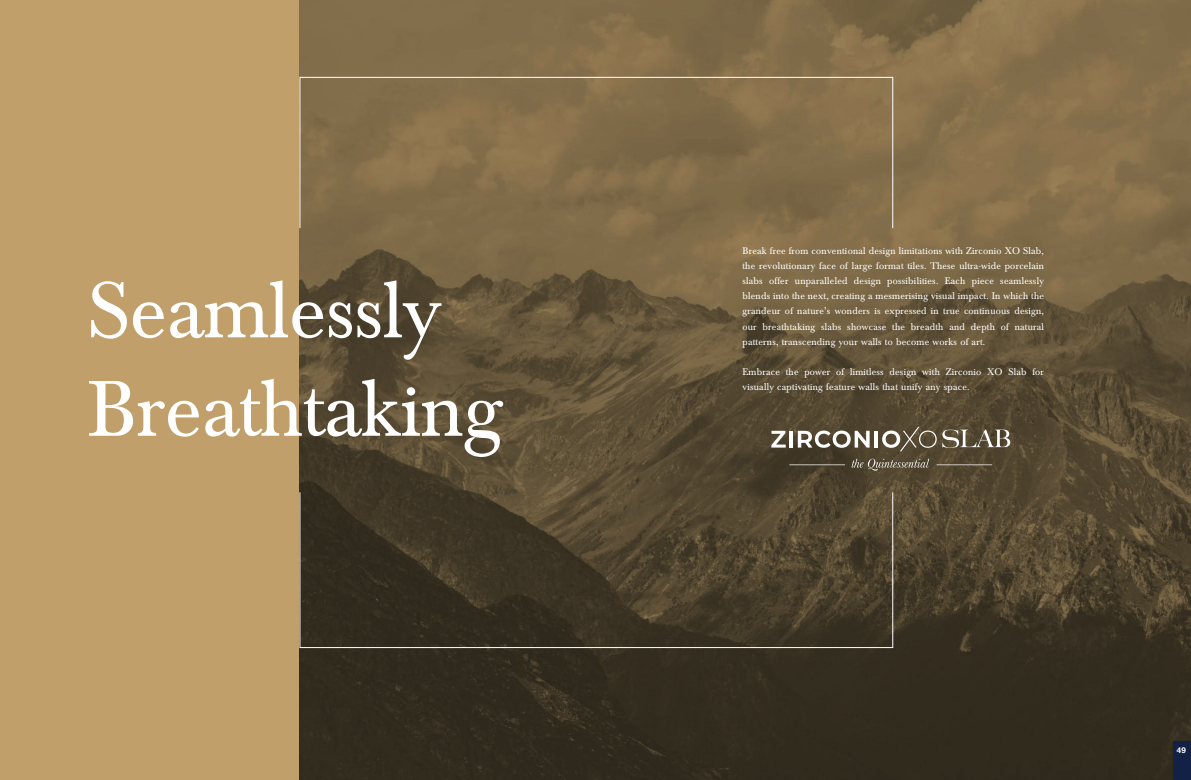
<style>
.page{position:relative;width:1191px;height:780px;background:#c19f6b}
.page>*{position:absolute;margin:0;border:0;box-sizing:border-box;transform-origin:0 0}
.t1{font:82px/98.4px "Baskerville";color:#fff}
.t2{font:10px/15px "Baskerville";letter-spacing:.025em;color:#fff;text-align:justify}
.t3{font:700 8px "Helvetica Neue";color:#fff}
</style>
<div class="page">
<img style="left:300px;top:0;width:891px;height:780px">
<svg style="left:771px;top:431px;width:14px;height:16px"></svg>
<hr style="left:789px;top:431px;width:3px;height:16px;background:#fff">
<svg style="left:798px;top:430px;width:71px;height:18px"></svg>
<hr style="left:874px;top:431px;width:4px;height:16px;background:#fff">
<svg style="left:882px;top:427px;width:54px;height:24px"></svg>
<svg style="left:942px;top:429px;width:68px;height:18px"></svg>
<svg style="left:851px;top:458px;width:78px;height:12px"></svg>
<hr style="left:789px;top:464px;width:56px;height:1px;background:#fff">
<hr style="left:936px;top:464px;width:56px;height:1px;background:#fff">
<div style="left:299px;top:77px;width:594px;height:151px;border:1px solid #fff"></div>
<div style="left:299px;top:492px;width:594px;height:156px;border:1px solid #fff"></div>
<div style="left:1172px;top:741px;width:19px;height:39px;background:#122145"></div>
<h1 class="t1" style="left:88px;top:263px;width:416px">Seamlessly<br>Breathtaking</h1>
<p class="t2" style="left:742px;top:244px;width:303px">Break free from conventional design limitations with Zirconio XO Slab, the revolutionary face of large format tiles. These ultra-wide porcelain slabs offer unparalleled design possibilities. Each piece seamlessly blends into the next, creating a mesmerising visual impact. In which the grandeur of nature’s wonders is expressed in true continuous design, our breathtaking slabs showcase the breadth and depth of natural patterns, transcending your walls to become works of art.</p>
<p class="t2" style="left:742px;top:364px;width:303px">Embrace the power of limitless design with Zirconio XO Slab for visually captivating feature walls that unify any space.</p>
<p class="t3" style="left:1176px;top:744px;width:10px">49</p>
</div>
